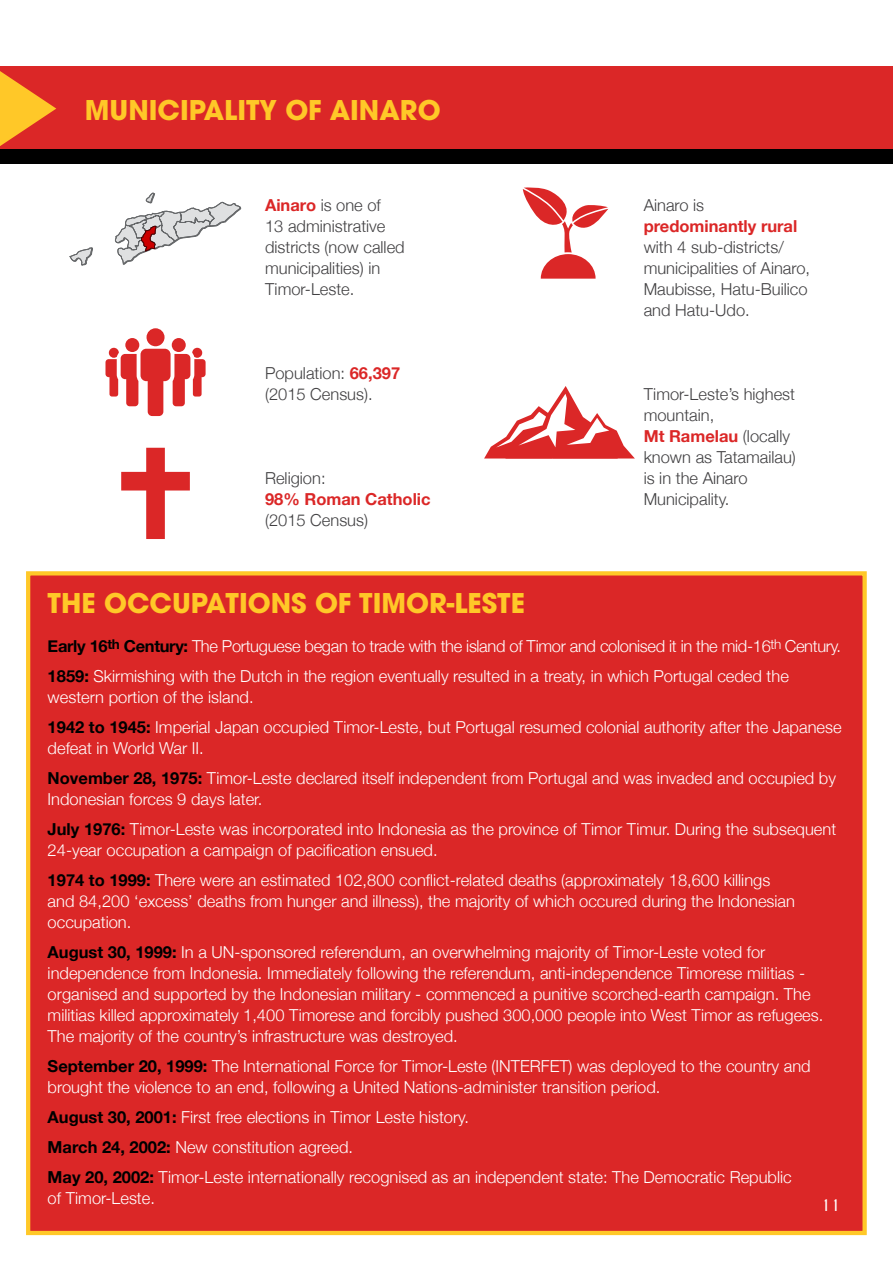
<style>
.page{position:relative;width:893px;height:1263px;background:#fff}
.page>*{position:absolute;margin:0;border:0;box-sizing:border-box;transform-origin:0 0}
.t1{font:700 27px "Avant Garde";color:#ffc828}
.t2{font:300 16.5px/30px "Helvetica Neue";color:#fff}
.t3{font:300 16.5px/21px "Helvetica Neue";color:#414042}
.t4{font:700 16.5px "Helvetica Neue";color:#db2727}
.t5{font:700 15px "Caviar Dreams";color:#fff}
.s1{font-weight:700;color:#db2727}
.s2{font-weight:700;color:#000}
</style>
<div class="page">
<div style="left:26px;top:571px;width:841px;height:664px;background:#db2727;border:4px solid #ffc828"></div>
<div style="left:0;top:81px;width:893px;height:82px;background:#000"></div>
<div style="left:0;top:66px;width:893px;height:82px;background:#db2727"></div>
<svg style="left:0;top:71px;width:56px;height:75px"></svg>
<svg style="left:70px;top:193px;width:171px;height:73px"></svg>
<svg style="left:523px;top:187px;width:85px;height:92px"></svg>
<svg style="left:484px;top:386px;width:151px;height:72px"></svg>
<svg style="left:121px;top:448px;width:69px;height:91px"></svg>
<svg style="left:105px;top:328px;width:101px;height:88px"></svg>
<h1 class="t1" style="left:85px;top:92px;width:357px">MUNICIPALITY OF AINARO</h1>
<p class="t3" style="left:265px;top:193px;width:141px"><span class="s1">Ainaro</span> is one of<br>13 administrative districts (now called municipalities) in<br>Timor-Leste.</p>
<p class="t3" style="left:265px;top:361px;width:137px">Population: <span class="s1">66,397 </span>(2015 Census).</p>
<p class="t3" style="left:265px;top:466px;width:62px">Religion:</p>
<p class="t4" style="left:265px;top:486px;width:167px">98% Roman Catholic</p>
<p class="t3" style="left:265px;top:508px;width:105px">(2015 Census)</p>
<p class="t3" style="left:644px;top:193px;width:62px">Ainaro is</p>
<p class="t4" style="left:644px;top:213px;width:155px">predominantly rural</p>
<p class="t3" style="left:644px;top:235px;width:168px">with 4 sub-districts/ municipalities of Ainaro,<br>Maubisse, Hatu-Builico and Hatu-Udo.</p>
<p class="t3" style="left:644px;top:382px;width:154px">Timor-Leste’s highest mountain,<br><span class="s1">Mt Ramelau</span> (locally known as Tatamailau) is in the Ainaro<br>Municipality.</p>
<h1 class="t1" style="left:48px;top:586px;width:479px">THE OCCUPATIONS OF TIMOR-LESTE</h1>
<p class="t2" style="left:48px;top:630px;width:795px"><span class="s2">Early 16</span><sup>th</sup> <span class="s2">Century:</span> The Portuguese began to trade with the island of Timor and colonised it in the mid-16<sup>th</sup> Century.<br><span class="s2">1859:</span> Skirmishing with the Dutch in the region eventually resulted in a treaty, in which Portugal ceded the</p>
<p class="t2" style="left:48px;top:681px;width:795px">western portion of the island.<br><span class="s2">1942 to 1945:</span> Imperial Japan occupied Timor-Leste, but Portugal resumed colonial authority after the Japanese</p>
<p class="t2" style="left:48px;top:732px;width:790px">defeat in World War II.<br><span class="s2">November 28, 1975:</span> Timor-Leste declared itself independent from Portugal and was invaded and occupied by</p>
<p class="t2" style="left:48px;top:783px;width:790px">Indonesian forces 9 days later.<br><span class="s2">July 1976:</span> Timor-Leste was incorporated into Indonesia as the province of Timor Timur. During the subsequent</p>
<p class="t2" style="left:48px;top:834px;width:724px">24-year occupation a campaign of pacification ensued.<br><span class="s2">1974 to 1999:</span> There were an estimated 102,800 conflict-related deaths (approximately 18,600 killings</p>
<p class="t2" style="left:48px;top:889px;width:749px;line-height:21px">and 84,200 ‘excess’ deaths from hunger and illness), the majority of which occured during the Indonesian occupation.</p>
<p class="t2" style="left:48px;top:940px;width:777px;line-height:21px"><span class="s2">August 30, 1999:</span> In a UN-sponsored referendum, an overwhelming majority of Timor-Leste voted for independence from Indonesia. Immediately following the referendum, anti-independence Timorese militias - organised and supported by the Indonesian military - commenced a punitive scorched-earth campaign. The militias killed approximately 1,400 Timorese and forcibly pushed 300,000 people into West Timor as refugees.<br>The majority of the country’s infrastructure was destroyed.</p>
<p class="t2" style="left:48px;top:1054px;width:765px;line-height:21px"><span class="s2">September 20, 1999:</span> The International Force for Timor-Leste (INTERFET) was deployed to the country and brought the violence to an end, following a United Nations-administer transition period.</p>
<p class="t2" style="left:48px;top:1101px;width:746px"><span class="s2">August 30, 2001:</span> First free elections in Timor Leste history.<br><span class="s2">March 24, 2002:</span> New constitution agreed.<br><span class="s2">May 20, 2002:</span> Timor-Leste internationally recognised as an independent state: The Democratic Republic</p>
<p class="t2" style="left:48px;top:1182px;width:109px">of Timor-Leste.</p>
<p class="t5" style="left:821px;top:1196px;width:22px">11</p>
</div>
